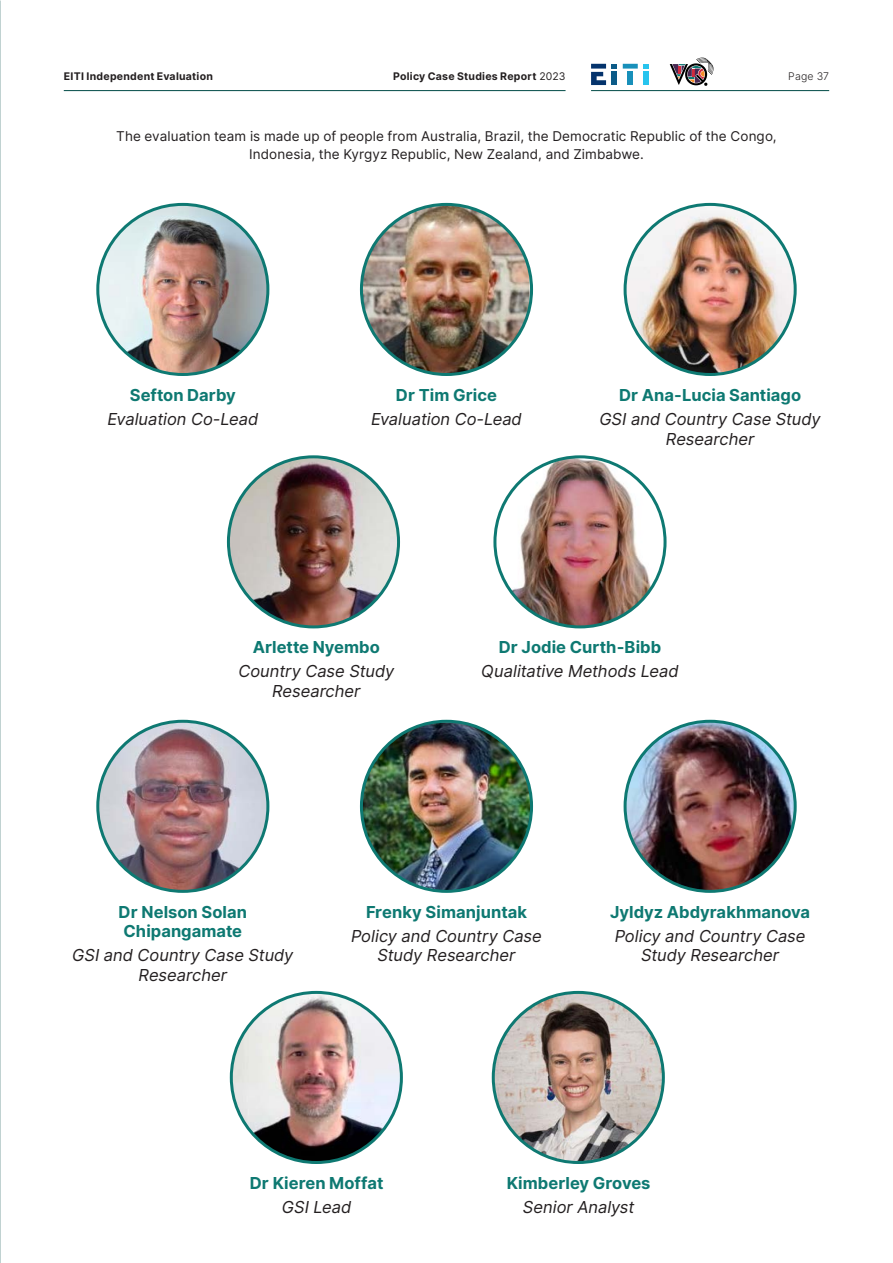
<style>
.page{position:relative;width:893px;height:1263px;background:#fff}
.page>*{position:absolute;margin:0;border:0;box-sizing:border-box;transform-origin:0 0}
.t1{font:italic 16.5px/19.8px "Inter";color:#231f20;text-align:center}
.t2{font:700 16.5px/19.8px "Inter";letter-spacing:.005em;color:#0e7972;text-align:center}
.t3{font:13.5px/18px "Inter";letter-spacing:.005em;color:#231f20;text-align:center}
.t4{font:700 10.5px "Inter";letter-spacing:.025em;color:#231f20}
.t5{font:10.5px "Inter Light BETA";letter-spacing:.02em;color:#231f20}
.s1{font-weight:400}
</style>
<div class="page">
<hr style="left:0;top:0;width:1px;height:1263px;background:#004b46">
<img style="left:0;top:715px;width:1px;height:548px">
<img style="left:98px;top:204px;width:170px;height:170px;border-radius:85px">
<img style="left:361px;top:204px;width:169px;height:170px">
<img style="left:495px;top:457px;width:159px;height:170px">
<img style="left:228px;top:457px;width:170px;height:170px;border-radius:85px">
<img style="left:625px;top:721px;width:170px;height:170px;border-radius:85px">
<img style="left:361px;top:722px;width:170px;height:169px">
<img style="left:625px;top:204px;width:170px;height:170px;border-radius:85px">
<img style="left:98px;top:721px;width:170px;height:170px;border-radius:85px">
<img style="left:231px;top:992px;width:170px;height:170px;border-radius:85px">
<img style="left:493px;top:992px;width:170px;height:170px;border-radius:85px">
<hr style="left:64px;top:90px;width:502px;height:1px;background:#004b46">
<hr style="left:591px;top:90px;width:238px;height:1px;background:#004b46">
<svg style="left:670px;top:58px;width:43px;height:28px"></svg>
<svg style="left:591px;top:64px;width:15px;height:21px"></svg>
<svg style="left:612px;top:64px;width:5px;height:5px"></svg>
<div style="left:612px;top:72px;width:5px;height:13px;background:#0c5b88"></div>
<div style="left:627px;top:72px;width:6px;height:13px;background:#1890ba"></div>
<svg style="left:623px;top:64px;width:26px;height:5px"></svg>
<div style="left:643px;top:72px;width:6px;height:13px;background:#27c4ee"></div>
<p class="t4" style="left:64px;top:69px;width:151px">EITI Independent Evaluation</p>
<p class="t4" style="left:393px;top:69px;width:174px">Policy Case Studies Report <span class="s1">2023</span></p>
<p class="t5" style="left:788px;top:69px;width:42px">Page 37</p>
<p class="t3" style="left:116px;top:127px;width:662px">The evaluation team is made up of people from Australia, Brazil, the Democratic Republic of the Congo,<br>Indonesia, the Kyrgyz Republic, New Zealand, and Zimbabwe.</p>
<p class="t2" style="left:130px;top:385px;width:108px">Sefton Darby</p>
<p class="t1" style="left:107px;top:409px;width:152px">Evaluation Co-Lead</p>
<p class="t2" style="left:396px;top:385px;width:102px">Dr Tim Grice</p>
<p class="t1" style="left:371px;top:409px;width:152px">Evaluation Co-Lead</p>
<p class="t2" style="left:619px;top:385px;width:184px">Dr Ana-Lucia Santiago</p>
<p class="t1" style="left:599px;top:409px;width:223px">GSI and Country Case Study<br>Researcher</p>
<p class="t2" style="left:253px;top:638px;width:129px">Arlette Nyembo</p>
<p class="t1" style="left:238px;top:661px;width:157px">Country Case Study<br>Researcher</p>
<p class="t2" style="left:499px;top:638px;width:164px">Dr Jodie Curth-Bibb</p>
<p class="t1" style="left:481px;top:661px;width:199px">Qualitative Methods Lead</p>
<p class="t2" style="left:119px;top:902px;width:130px">Dr Nelson Solan<br>Chipangamate</p>
<p class="t1" style="left:72px;top:946px;width:223px">GSI and Country Case Study<br>Researcher</p>
<p class="t2" style="left:366px;top:902px;width:162px">Frenky Simanjuntak</p>
<p class="t1" style="left:351px;top:926px;width:192px">Policy and Country Case<br>Study Researcher</p>
<p class="t2" style="left:610px;top:902px;width:202px">Jyldyz Abdyrakhmanova</p>
<p class="t1" style="left:615px;top:926px;width:192px">Policy and Country Case<br>Study Researcher</p>
<p class="t2" style="left:250px;top:1173px;width:135px">Dr Kieren Moffat</p>
<p class="t1" style="left:282px;top:1197px;width:71px">GSI Lead</p>
<p class="t2" style="left:507px;top:1173px;width:145px">Kimberley Groves</p>
<p class="t1" style="left:523px;top:1197px;width:113px">Senior Analyst</p>
</div>
